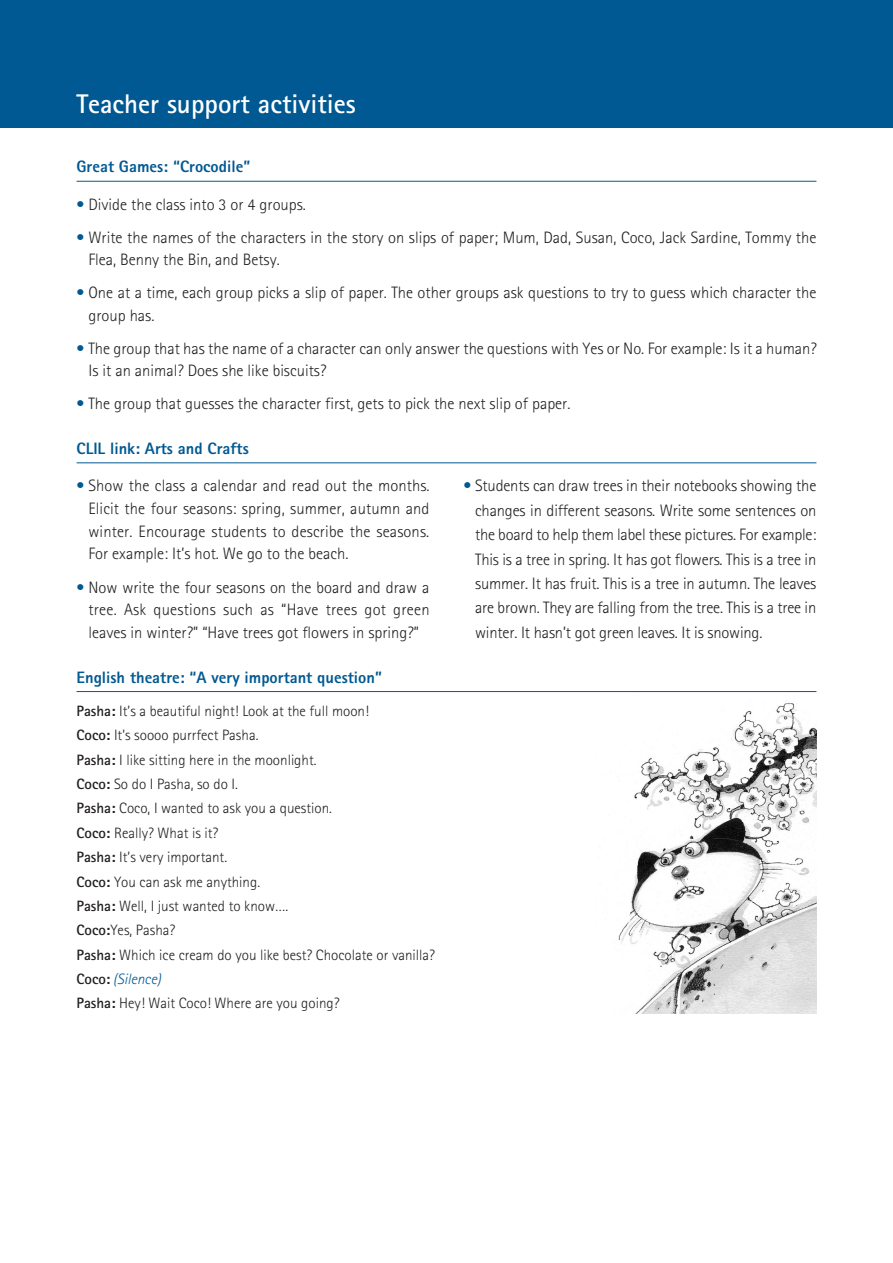
<style>
.page{position:relative;width:893px;height:1263px;background:#fff}
.page>*{position:absolute;margin:0;border:0;box-sizing:border-box;transform-origin:0 0}
.t1{font:700 27px "Rotis Sans Serif";color:#fff}
._2_Tx_Guia{font:300 16.5px/24.5px "Rotis Sans Serif";color:#231f20}
._3_Epígrafes_verdes{font:800 16.5px "Rotis Sans Serif";color:#005992}
._2_Tx_Guia-2{font:300 15px "Rotis Sans Serif";color:#231f20}
._2_Tx_Guia-3{font:italic 300 15px "Rotis Sans Serif";color:#005992}
.s1{color:#005992}
.s2{font-weight:700}
.s3{font-weight:700;font-style:normal;color:#231f20}
</style>
<div class="page">
<div style="left:0;top:0;width:893px;height:128px;background:#005992"></div>
<hr style="left:77px;top:181px;width:739px;height:1px;background:#005992">
<hr style="left:77px;top:462px;width:739px;height:1px;background:#005992">
<hr style="left:77px;top:691px;width:739px;height:1px;background:#005992">
<img style="left:618px;top:701px;width:198px;height:313px">
<h1 class="t1" style="left:77px;top:86px;width:281px">Teacher support activities</h1>
<p class="_3_Epígrafes_verdes" style="left:77px;top:156px;width:175px">Great Games: “Crocodile”</p>
<p class="_2_Tx_Guia" style="left:77px;top:192px;width:231px"><span class="s1">•</span> Divide the class into 3 or 4 groups.</p>
<p class="_2_Tx_Guia" style="left:88px;top:226px;width:729px;line-height:22.5px;text-indent:-12px"><span class="s1">•</span> Write the names of the characters in the story on slips of paper; Mum, Dad, Susan, Coco, Jack Sardine, Tommy the<br>Flea, Benny the Bin, and Betsy.</p>
<p class="_2_Tx_Guia" style="left:88px;top:281px;width:729px;line-height:22.5px;text-indent:-12px"><span class="s1">•</span> One at a time, each group picks a slip of paper. The other groups ask questions to try to guess which character the group has.</p>
<p class="_2_Tx_Guia" style="left:88px;top:337px;width:730px;line-height:22.5px;text-indent:-12px"><span class="s1">•</span> The group that has the name of a character can only answer the questions with Yes or No. For example: Is it a human?<br>Is it an animal? Does she like biscuits?</p>
<p class="_2_Tx_Guia" style="left:77px;top:391px;width:495px"><span class="s1">•</span> The group that guesses the character first, gets to pick the next slip of paper.</p>
<p class="_3_Epígrafes_verdes" style="left:77px;top:438px;width:174px">CLIL link: Arts and Crafts</p>
<p class="_2_Tx_Guia" style="left:88px;top:474px;width:343px;line-height:22.6px;text-align:justify;text-indent:-12px"><span class="s1">•</span> Show the class a calendar and read out the months.<br>Elicit the four seasons: spring, summer, autumn and winter. Encourage students to describe the seasons.<br>For example: It’s hot. We go to the beach.</p>
<p class="_2_Tx_Guia" style="left:88px;top:576px;width:343px;line-height:22.6px;text-align:justify;text-indent:-12px"><span class="s1">•</span> Now write the four seasons on the board and draw a tree. Ask questions such as “Have trees got green leaves in winter?” “Have trees got flowers in spring?”</p>
<p class="_2_Tx_Guia" style="left:475px;top:473px;width:343px;text-align:justify;text-indent:-12px"><span class="s1">•</span> Students can draw trees in their notebooks showing the changes in different seasons. Write some sentences on the board to help them label these pictures. For example:<br>This is a tree in spring. It has got flowers. This is a tree in summer. It has fruit. This is a tree in autumn. The leaves are brown. They are falling from the tree. This is a tree in winter. It hasn’t got green leaves. It is snowing.</p>
<p class="_3_Epígrafes_verdes" style="left:77px;top:666px;width:307px">English theatre: “A very important question”</p>
<p class="_2_Tx_Guia-2" style="left:77px;top:702px;width:294px"><span class="s2">Pasha:</span> It’s a beautiful night! Look at the full moon!</p>
<p class="_2_Tx_Guia-2" style="left:77px;top:726px;width:183px"><span class="s2">Coco:</span> It’s soooo purrfect Pasha.</p>
<p class="_2_Tx_Guia-2" style="left:77px;top:751px;width:241px"><span class="s2">Pasha:</span> I like sitting here in the moonlight.</p>
<p class="_2_Tx_Guia-2" style="left:77px;top:775px;width:163px"><span class="s2">Coco:</span> So do I Pasha, so do I.</p>
<p class="_2_Tx_Guia-2" style="left:77px;top:800px;width:257px"><span class="s2">Pasha:</span> Coco, I wanted to ask you a question.</p>
<p class="_2_Tx_Guia-2" style="left:77px;top:824px;width:143px"><span class="s2">Coco:</span> Really? What is it?</p>
<p class="_2_Tx_Guia-2" style="left:77px;top:848px;width:152px"><span class="s2">Pasha:</span> It’s very important.</p>
<p class="_2_Tx_Guia-2" style="left:77px;top:873px;width:185px"><span class="s2">Coco:</span> You can ask me anything.</p>
<p class="_2_Tx_Guia-2" style="left:77px;top:897px;width:213px"><span class="s2">Pasha:</span> Well, I just wanted to know….</p>
<p class="_2_Tx_Guia-2" style="left:77px;top:921px;width:100px"><span class="s2">Coco:</span>Yes, Pasha?</p>
<p class="_2_Tx_Guia-2" style="left:77px;top:946px;width:360px"><span class="s2">Pasha:</span> Which ice cream do you like best? Chocolate or vanilla?</p>
<p class="_2_Tx_Guia-3" style="left:77px;top:970px;width:86px"><span class="s3">Coco:</span> (Silence)</p>
<p class="_2_Tx_Guia-2" style="left:77px;top:995px;width:265px"><span class="s2">Pasha:</span> Hey! Wait Coco! Where are you going?</p>
</div>
